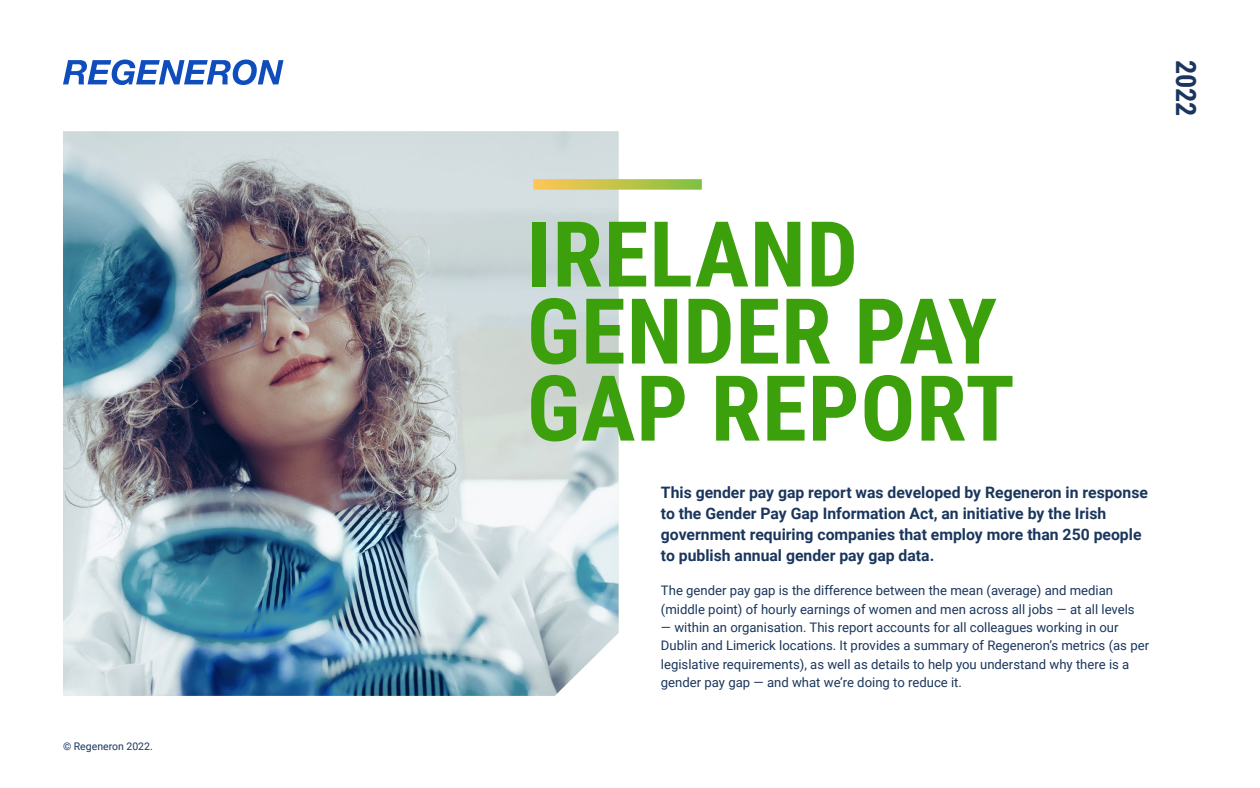
<style>
.page{position:relative;width:1260px;height:788px;background:#fff}
.page>*{position:absolute;margin:0;border:0;box-sizing:border-box;transform-origin:0 0}
.t1{font:700 91px/77px "Roboto Condensed";letter-spacing:.01em;color:#3ca00c}
.Body_Copy{font:700 28px "Roboto Condensed";color:#1b365d}
.Body_Copy-2{font:700 15.75px/21px "Roboto";color:#1b365d}
.Body_Copy-3{font:13.12px/18.4px "Roboto";color:#1b365d}
.Body_Copy-4{font:10.5px "Roboto";color:#1b365d}
</style>
<div class="page">
<svg style="left:63px;top:60px;width:221px;height:25px"></svg>
<img style="left:63px;top:131px;width:556px;height:564px">
<svg style="left:533px;top:179px;width:169px;height:11px;background:#c2c552"></svg>
<p class="Body_Copy-4" style="left:63px;top:738px;width:91px">© Regeneron 2022.</p>
<p class="Body_Copy" style="left:1206px;top:60px;width:58px;rotate:90deg">2022</p>
<h1 class="t1" style="left:527px;top:212px;width:489px">IRELAND<br>GENDER PAY<br>GAP REPORT</h1>
<p class="Body_Copy-2" style="left:661px;top:481px;width:489px">This gender pay gap report was developed by Regeneron in response to the Gender Pay Gap Information Act, an initiative by the Irish government requiring companies that employ more than 250 people to publish annual gender pay gap data.</p>
<p class="Body_Copy-3" style="left:661px;top:580px;width:475px">The gender pay gap is the difference between the mean (average) and median (middle point) of hourly earnings of women and men across all jobs — at all levels</p>
<p class="Body_Copy-3" style="left:661px;top:617px;width:490px">— within an organisation. This report accounts for all colleagues working in our Dublin and Limerick locations. It provides a summary of Regeneron’s metrics (as per legislative requirements), as well as details to help you understand why there is a gender pay gap — and what we’re doing to reduce it.</p>
</div>
